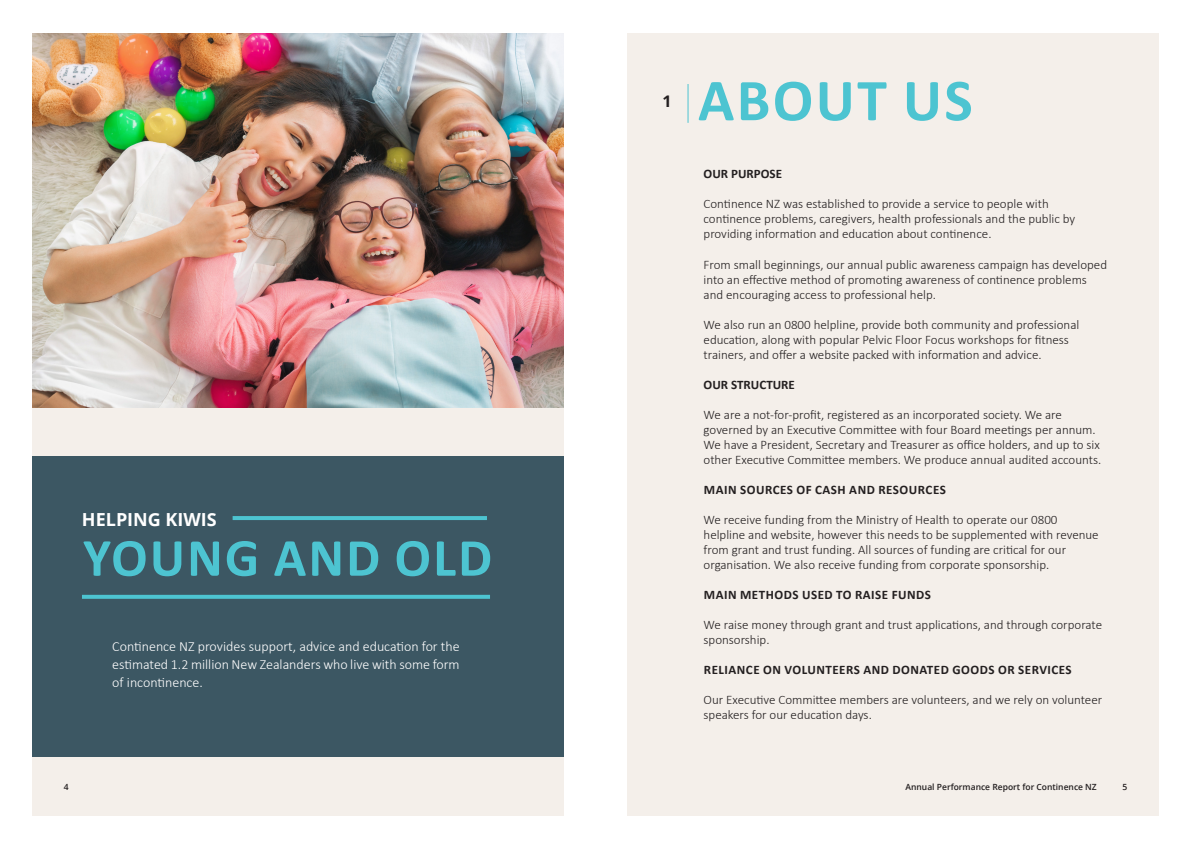
<style>
.page{position:relative;width:1191px;height:842px;background:#fff}
.page>*{position:absolute;margin:0;border:0;box-sizing:border-box;transform-origin:0 0}
.HEADERS{font:700 60px "Calibri";letter-spacing:.04em;color:#4dc4d1}
.HEADERS-2{font:700 54px "Calibri";letter-spacing:.04em;color:#4dc4d1}
.Page_Header_-_White{font:700 18px "Open Sans";color:#fff}
.Page_Section_Number{font:700 16px "Open Sans";color:#231f20}
.Page_Body_Text_-_Whi{font:300 14px/18px "Calibri";color:#fff;text-align:justify}
.Page_Header_Subtext{font:300 13px/15px "Calibri";color:#231f20}
.Page_Header_-_Black{font:700 13px "Calibri";letter-spacing:.04em;color:#231f20}
.Page_Header_Subtext-2{font:700 13px "Calibri";letter-spacing:.03em;color:#231f20}
.Page_Header_Subtext-3{font:700 13px "Calibri";color:#231f20}
.Page_Number_-_Align{font:600 8.5px "Open Sans";color:#231f20}
</style>
<div class="page">
<div style="left:32px;top:34px;width:531px;height:782px;background:#f4efea"></div>
<img style="left:32px;top:34px;width:531px;height:374px">
<div style="left:627px;top:34px;width:531px;height:782px;background:#f4efea"></div>
<hr style="left:687px;top:84px;width:1px;height:39px;background:#4dc4d1">
<div style="left:32px;top:456px;width:531px;height:300px;background:#3c5763"></div>
<svg style="left:82px;top:595px;width:408px;height:4px;background:#4cbfcc"></svg>
<hr style="left:233px;top:516px;width:254px;height:4px;background:#4dc4d1">
<p class="Page_Header_-_White" style="left:82px;top:507px;width:136px">HELPING KIWIS</p>
<p class="HEADERS-2" style="left:83px;top:520px;width:410px">YOUNG AND OLD</p>
<p class="Page_Body_Text_-_Whi" style="left:112px;top:637px;width:349px">Continence NZ provides support, advice and education for the estimated 1.2 million New Zealanders who live with some form of incontinence.</p>
<p class="Page_Section_Number" style="left:662px;top:90px;width:11px">1</p>
<p class="HEADERS" style="left:698px;top:58px;width:276px">ABOUT US</p>
<p class="Page_Header_Subtext-3" style="left:703px;top:165px;width:80px">OUR PURPOSE</p>
<p class="Page_Header_Subtext" style="left:703px;top:197px;width:373px">Continence NZ was established to provide a service to people with continence problems, caregivers, health professionals and the public by providing information and education about continence.</p>
<p class="Page_Header_Subtext" style="left:703px;top:257px;width:405px">From small beginnings, our annual public awareness campaign has developed into an effective method of promoting awareness of continence problems and encouraging access to professional help.</p>
<p class="Page_Header_Subtext" style="left:703px;top:317px;width:377px">We also run an 0800 helpline, provide both community and professional education, along with popular Pelvic Floor Focus workshops for fitness trainers, and offer a website packed with information and advice.</p>
<p class="Page_Header_Subtext-3" style="left:703px;top:375px;width:93px">OUR STRUCTURE</p>
<p class="Page_Header_Subtext" style="left:703px;top:407px;width:399px">We are a not-for-profit, registered as an incorporated society. We are governed by an Executive Committee with four Board meetings per annum.<br>We have a President, Secretary and Treasurer as office holders, and up to six other Executive Committee members. We produce annual audited accounts.</p>
<p class="Page_Header_Subtext-2" style="left:704px;top:480px;width:243px">MAIN SOURCES OF CASH AND RESOURCES</p>
<p class="Page_Header_Subtext" style="left:703px;top:512px;width:396px">We receive funding from the Ministry of Health to operate our 0800 helpline and website, however this needs to be supplemented with revenue from grant and trust funding. All sources of funding are critical for our organisation. We also receive funding from corporate sponsorship.</p>
<p class="Page_Header_-_Black" style="left:704px;top:585px;width:229px">MAIN METHODS USED TO RAISE FUNDS</p>
<p class="Page_Header_Subtext" style="left:703px;top:617px;width:400px">We raise money through grant and trust applications, and through corporate sponsorship.</p>
<p class="Page_Header_-_Black" style="left:704px;top:660px;width:369px">RELIANCE ON VOLUNTEERS AND DONATED GOODS OR SERVICES</p>
<p class="Page_Header_Subtext" style="left:703px;top:692px;width:400px">Our Executive Committee members are volunteers, and we rely on volunteer speakers for our education days.</p>
<p class="Page_Number_-_Align" style="left:64px;top:781px;width:6px">4</p>
<p class="Page_Number_-_Align" style="left:905px;top:781px;width:193px">Annual Performance Report for Continence NZ</p>
<p class="Page_Number_-_Align" style="left:1122px;top:781px;width:6px">5</p>
</div>
